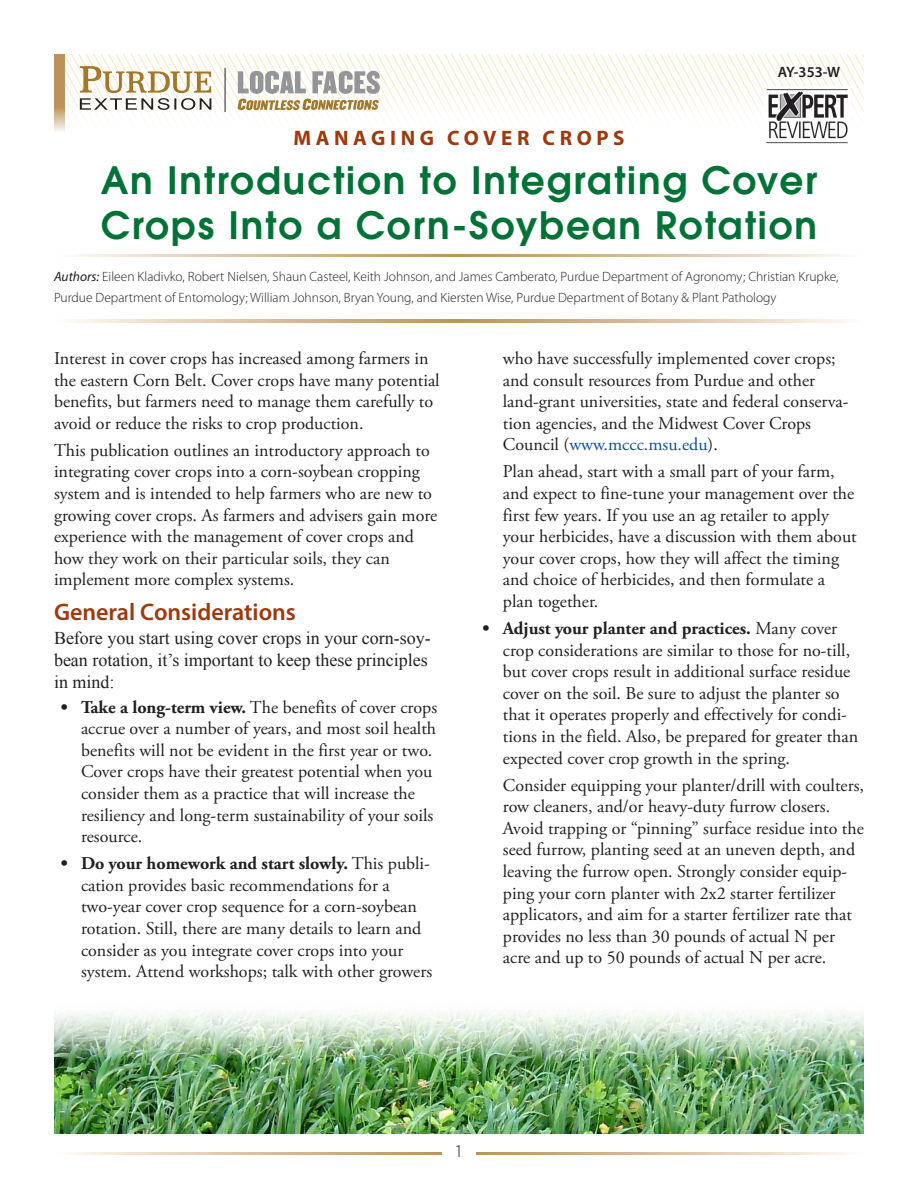
<style>
.page{position:relative;width:918px;height:1188px;background:#fff}
.page>*{position:absolute;margin:0;border:0;box-sizing:border-box;transform-origin:0 0}
.t1{font:600 37.5px/45px "Avant Garde";letter-spacing:.05em;color:#007236}
.t2{font:600 24px "Myriad Pro";color:#9f380b}
.t3{font:700 21px "Myriad Pro";letter-spacing:.22em;color:#9f380b}
.t4{font:18px/21.6px "Adobe Garamond Pro";color:#231f20}
.t5{font:18px/21.6px "Times New Roman";color:#231f20}
.t6{font:300 18px "Myriad Pro";color:#231f20}
.t7{font:600 15px "Myriad Pro";color:#231f20}
.t8{font:300 13.5px/21px "Myriad Pro";color:#231f20}
.s1{font-weight:400;font-style:italic}
.s2{font-weight:700}
.s3{color:#0d4da1}
</style>
<div class="page">
<svg style="left:73px;top:1152px;width:369px;height:3px"></svg>
<svg style="left:476px;top:1152px;width:370px;height:3px"></svg>
<svg style="left:65px;top:54px;width:799px;height:68px"></svg>
<svg style="left:237px;top:71px;width:143px;height:39px"></svg>
<svg style="left:80px;top:66px;width:131px;height:44px"></svg>
<hr style="left:225px;top:68px;width:1px;height:44px;background:#231f20">
<img style="left:765px;top:86px;width:85px;height:58px">
<svg style="left:54px;top:54px;width:11px;height:77px"></svg>
<svg style="left:74px;top:254px;width:385px;height:2px"></svg>
<svg style="left:459px;top:254px;width:386px;height:2px"></svg>
<svg style="left:74px;top:320px;width:385px;height:2px"></svg>
<svg style="left:459px;top:320px;width:386px;height:2px"></svg>
<img style="left:54px;top:1011px;width:810px;height:123px">
<p class="t7" style="left:778px;top:63px;width:64px">AY-353-W</p>
<p class="t3" style="left:293px;top:124px;width:333px">MANAGING COVER CROPS</p>
<h1 class="t1" style="left:101px;top:157px;width:718px">An Introduction to Integrating Cover<br>Crops Into a Corn-Soybean Rotation</h1>
<p class="t8" style="left:54px;top:266px;width:786px"><span class="s1">Authors:</span> Eileen Kladivko, Robert Nielsen, Shaun Casteel, Keith Johnson, and James Camberato, Purdue Department of Agronomy; Christian Krupke,<br>Purdue Department of Entomology; William Johnson, Bryan Young, and Kiersten Wise, Purdue Department of Botany &amp; Plant Pathology</p>
<p class="t4" style="left:54px;top:348px;width:387px">Interest in cover crops has increased among farmers in the eastern Corn Belt. Cover crops have many potential benefits, but farmers need to manage them carefully to avoid or reduce the risks to crop production.</p>
<p class="t4" style="left:54px;top:440px;width:385px">This publication outlines an introductory approach to integrating cover crops into a corn-soybean cropping system and is intended to help farmers who are new to growing cover crops. As farmers and advisers gain more experience with the management of cover crops and how they work on their particular soils, they can implement more complex systems.</p>
<h2 class="t2" style="left:54px;top:596px;width:243px">General Considerations</h2>
<p class="t5" style="left:54px;top:628px;width:378px">Before you start using cover crops in your corn-soy&shy;bean rotation, it’s important to keep these principles in mind:</p>
<p class="t4" style="left:81px;top:697px;width:358px;text-indent:-20px"><span class="s2">• Take a long-term view.</span> The benefits of cover crops accrue over a number of years, and most soil health benefits will not be evident in the first year or two.<br>Cover crops have their greatest potential when you consider them as a practice that will increase the resiliency and long-term sustainability of your soils resource.</p>
<p class="t4" style="left:81px;top:853px;width:353px;text-indent:-20px"><span class="s2">• Do your homework and start slowly.</span> This publi&shy;cation provides basic recommendations for a two-year cover crop sequence for a corn-soybean rotation. Still, there are many details to learn and consider as you integrate cover crops into your system. Attend workshops; talk with other growers</p>
<p class="t4" style="left:503px;top:348px;width:347px">who have successfully implemented cover crops; and consult resources from Purdue and other land-grant universities, state and federal conserva&shy;tion agencies, and the Midwest Cover Crops Council (<span class="s3">www.mccc.msu.edu</span>).</p>
<p class="t4" style="left:503px;top:462px;width:355px">Plan ahead, start with a small part of your farm, and expect to fine-tune your management over the first few years. If you use an ag retailer to apply your herbicides, have a discussion with them about your cover crops, how they will affect the timing and choice of herbicides, and then formulate a plan together.</p>
<p class="t4" style="left:503px;top:618px;width:357px;text-indent:-20px"><span class="s2">• Adjust your planter and practices.</span> Many cover crop considerations are similar to those for no-till, but cover crops result in additional surface residue cover on the soil. Be sure to adjust the planter so that it operates properly and effectively for condi&shy;tions in the field. Also, be prepared for greater than expected cover crop growth in the spring.</p>
<p class="t4" style="left:503px;top:775px;width:363px">Consider equipping your planter/drill with coulters, row cleaners, and/or heavy-duty furrow closers.<br>Avoid trapping or “pinning” surface residue into the seed furrow, planting seed at an uneven depth, and leaving the furrow open. Strongly consider equip&shy;ping your corn planter with 2x2 starter fertilizer applicators, and aim for a starter fertilizer rate that provides no less than 30 pounds of actual N per acre and up to 50 pounds of actual N per acre.</p>
<p class="t6" style="left:455px;top:1141px;width:10px">1</p>
</div>
